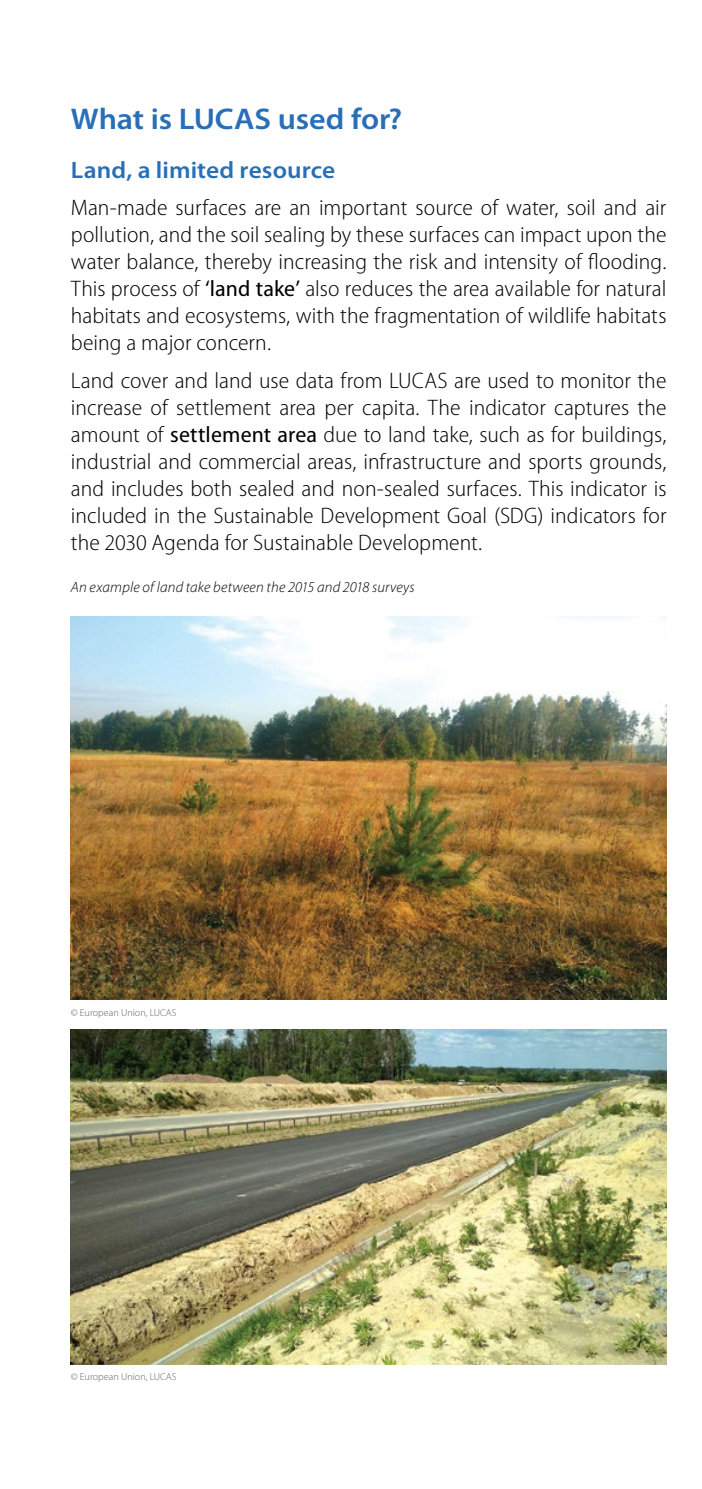
<style>
.page{position:relative;width:702px;height:1489px;background:#fff}
.page>*{position:absolute;margin:0;border:0;box-sizing:border-box;transform-origin:0 0}
.t1{font:600 30px "Myriad Pro";letter-spacing:-.005em;color:#286fb7;scale:1.07 1}
.t2{font:600 23.75px "Myriad Pro";letter-spacing:.005em;color:#286fb7;scale:1.07 1}
.body{font:300 semi-condensed 22.5px/27px "Myriad Pro";color:#000;text-align:justify;scale:1.06 1}
.Source{font:italic 300 15px "Myriad Pro";letter-spacing:.01em;color:#000}
.Copyright_images{font:300 10.25px "Myriad Pro";color:#636466}
.s1{font-weight:400}
</style>
<div class="page">
<img style="left:71px;top:616px;width:595px;height:383px">
<img style="left:71px;top:1029px;width:595px;height:335px">
<h2 class="t1" style="left:71px;top:100px;width:311px">What is LUCAS used for?</h2>
<h4 class="t2" style="left:71px;top:154px;width:248px">Land, a limited resource</h4>
<p class="body" style="left:71px;top:195px;width:563px">Man-made surfaces are an important source of water, soil and air pollution, and the soil sealing by these surfaces can impact upon the water balance, thereby increasing the risk and intensity of flooding.<br>This process of <span class="s1">‘land take’</span> also reduces the area available for natural habitats and ecosystems, with the fragmentation of wildlife habitats being a major concern.</p>
<p class="body" style="left:71px;top:367px;width:563px">Land cover and land use data from LUCAS are used to monitor the increase of settlement area per capita. The indicator captures the amount of <span class="s1">settlement area</span> due to land take, such as for buildings, industrial and commercial areas, infrastructure and sports grounds, and includes both sealed and non-sealed surfaces. This indicator is included in the Sustainable Development Goal (SDG) indicators for the 2030 Agenda for Sustainable Development.</p>
<p class="Source" style="left:71px;top:579px;width:345px">An example of land take between the 2015 and 2018 surveys</p>
<p class="Copyright_images" style="left:71px;top:1006px;width:107px">© European Union, LUCAS</p>
<p class="Copyright_images" style="left:71px;top:1370px;width:107px">© European Union, LUCAS</p>
</div>
